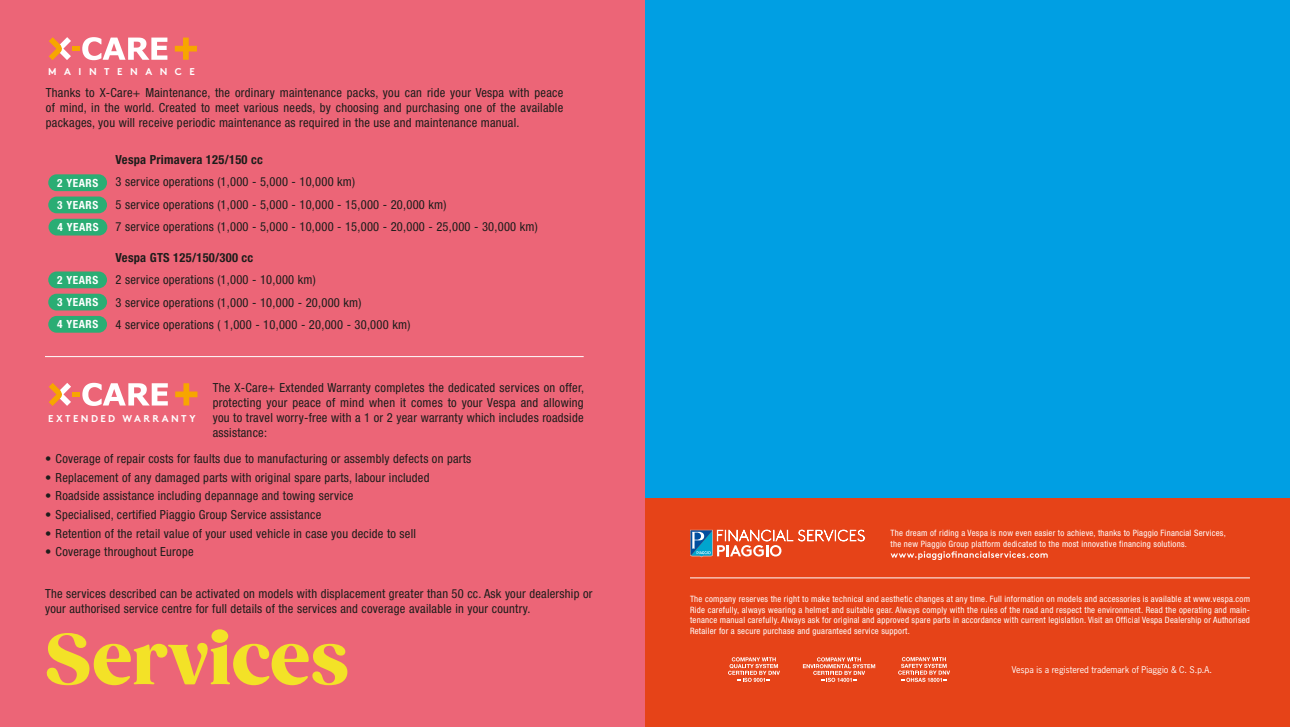
<style>
.page{position:relative;width:1290px;height:727px;background:#fff}
.page>*{position:absolute;margin:0;border:0;box-sizing:border-box;transform-origin:0 0}
.t1{font:900 69.5px "Gazpacho";letter-spacing:.01em;color:#f3e227}
.t2{font:condensed 12.5px/15px "Helvetica Neue LT Std";letter-spacing:.02em;color:#1d1d1b}
.t3{font:700 condensed 12.5px "Helvetica Neue LT Std";letter-spacing:.02em;color:#1d1d1b}
.t4{font:700 condensed 11.25px "Helvetica Neue LT Std";letter-spacing:.05em;color:#fff}
.t5{font:700 9.88px "Brown Std";letter-spacing:.24em;color:#fff}
.t6{font:700 9.88px "Brown Std";letter-spacing:.76em;color:#fff}
.t7{font:condensed 8.75px/10.5px "Helvetica Neue LT Std";letter-spacing:.03em;color:#fff;text-align:justify}
.t8{font:8.75px "News Gothic Std";color:#fff}
</style>
<div class="page">
<div style="left:0;top:0;width:1290px;height:726px;background:#ec6577"></div>
<div style="left:645px;top:0;width:645px;height:726px;background:#009fe3"></div>
<div style="left:645px;top:498px;width:645px;height:228px;background:#e64318"></div>
<svg style="left:690px;top:529px;width:175px;height:28px"></svg>
<hr style="left:45px;top:356px;width:539px;height:1px;background:#fff">
<hr style="left:690px;top:577px;width:560px;height:1px;background:#fff">
<svg style="left:890px;top:551px;width:158px;height:9px"></svg>
<svg style="left:49px;top:37px;width:118px;height:23px"></svg>
<svg style="left:175px;top:38px;width:22px;height:22px"></svg>
<svg style="left:49px;top:382px;width:119px;height:24px"></svg>
<svg style="left:175px;top:383px;width:22px;height:22px"></svg>
<div style="left:48px;top:174px;width:59px;height:17px;background:#2aad74;border-radius:8px"></div>
<div style="left:48px;top:271px;width:59px;height:17px;background:#2aad74;border-radius:8px"></div>
<div style="left:48px;top:196px;width:59px;height:17px;background:#2aad74;border-radius:8px"></div>
<div style="left:48px;top:293px;width:59px;height:17px;background:#2aad74;border-radius:8px"></div>
<div style="left:49px;top:219px;width:58px;height:16px;background:#2aad74;border-radius:8px"></div>
<div style="left:48px;top:316px;width:59px;height:16px;background:#2aad74;border-radius:8px"></div>
<svg style="left:728px;top:657px;width:52px;height:24px"></svg>
<svg style="left:803px;top:657px;width:72px;height:24px"></svg>
<svg style="left:898px;top:657px;width:52px;height:24px"></svg>
<p class="t6" style="left:48px;top:66px;width:148px">MAINTENANCE</p>
<p class="t2" style="left:46px;top:85px;width:519px;text-align:justify">Thanks to X-Care+ Maintenance, the ordinary maintenance packs, you can ride your Vespa with peace of mind, in the world. Created to meet various needs, by choosing and purchasing one of the available packages, you will receive periodic maintenance as required in the use and maintenance manual.</p>
<p class="t4" style="left:57px;top:176px;width:43px">2 YEARS</p>
<p class="t4" style="left:57px;top:198px;width:43px">3 YEARS</p>
<p class="t4" style="left:57px;top:220px;width:43px">4 YEARS</p>
<p class="t4" style="left:57px;top:273px;width:43px">2 YEARS</p>
<p class="t4" style="left:57px;top:295px;width:43px">3 YEARS</p>
<p class="t4" style="left:57px;top:317px;width:43px">4 YEARS</p>
<p class="t3" style="left:116px;top:152px;width:149px">Vespa Primavera 125/150 cc</p>
<p class="t2" style="left:116px;top:170px;width:424px;line-height:22.5px">3 service operations (1,000 - 5,000 - 10,000 km)<br>5 service operations (1,000 - 5,000 - 10,000 - 15,000 - 20,000 km)<br>7 service operations (1,000 - 5,000 - 10,000 - 15,000 - 20,000 - 25,000 - 30,000 km)</p>
<p class="t3" style="left:116px;top:250px;width:139px">Vespa GTS 125/150/300 cc</p>
<p class="t2" style="left:116px;top:268px;width:296px;line-height:22.5px">2 service operations (1,000 - 10,000 km)<br>3 service operations (1,000 - 10,000 - 20,000 km)<br>4 service operations ( 1,000 - 10,000 - 20,000 - 30,000 km)</p>
<p class="t2" style="left:213px;top:379px;width:373px;text-align:justify">The X-Care+ Extended Warranty completes the dedicated services on offer, protecting your peace of mind when it comes to your Vespa and allowing you to travel worry-free with a 1 or 2 year warranty which includes roadside assistance:</p>
<p class="t5" style="left:48px;top:412px;width:149px">EXTENDED WARRANTY</p>
<p class="t2" style="left:45px;top:451px;width:428px">• Coverage of repair costs for faults due to manufacturing or assembly defects on parts</p>
<p class="t2" style="left:45px;top:469px;width:386px">• Replacement of any damaged parts with original spare parts, labour included</p>
<p class="t2" style="left:45px;top:488px;width:310px">• Roadside assistance including depannage and towing service</p>
<p class="t2" style="left:45px;top:507px;width:278px">• Specialised, certified Piaggio Group Service assistance</p>
<p class="t2" style="left:45px;top:525px;width:372px">• Retention of the retail value of your used vehicle in case you decide to sell</p>
<p class="t2" style="left:45px;top:544px;width:150px">• Coverage throughout Europe</p>
<p class="t2" style="left:45px;top:585px;width:549px">The services described can be activated on models with displacement greater than 50 cc. Ask your dealership or your authorised service centre for full details of the services and coverage available in your country.</p>
<h1 class="t1" style="left:45px;top:617px;width:305px">Services</h1>
<p class="t7" style="left:890px;top:527px;width:337px">The dream of riding a Vespa is now even easier to achieve, thanks to Piaggio Financial Services, the new Piaggio Group platform dedicated to the most innovative financing solutions.</p>
<p class="t7" style="left:690px;top:593px;width:561px">The company reserves the right to make technical and aesthetic changes at any time. Full information on models and accessories is available at www.vespa.com Ride carefully, always wearing a helmet and suitable gear. Always comply with the rules of the road and respect the environment. Read the operating and main&shy;tenance manual carefully. Always ask for original and approved spare parts in accordance with current legislation. Visit an Official Vespa Dealership or Authorised Retailer for a secure purchase and guaranteed service support.</p>
<p class="t8" style="left:1012px;top:663px;width:202px">Vespa is a registered trademark of Piaggio &amp; C. S.p.A.</p>
</div>
